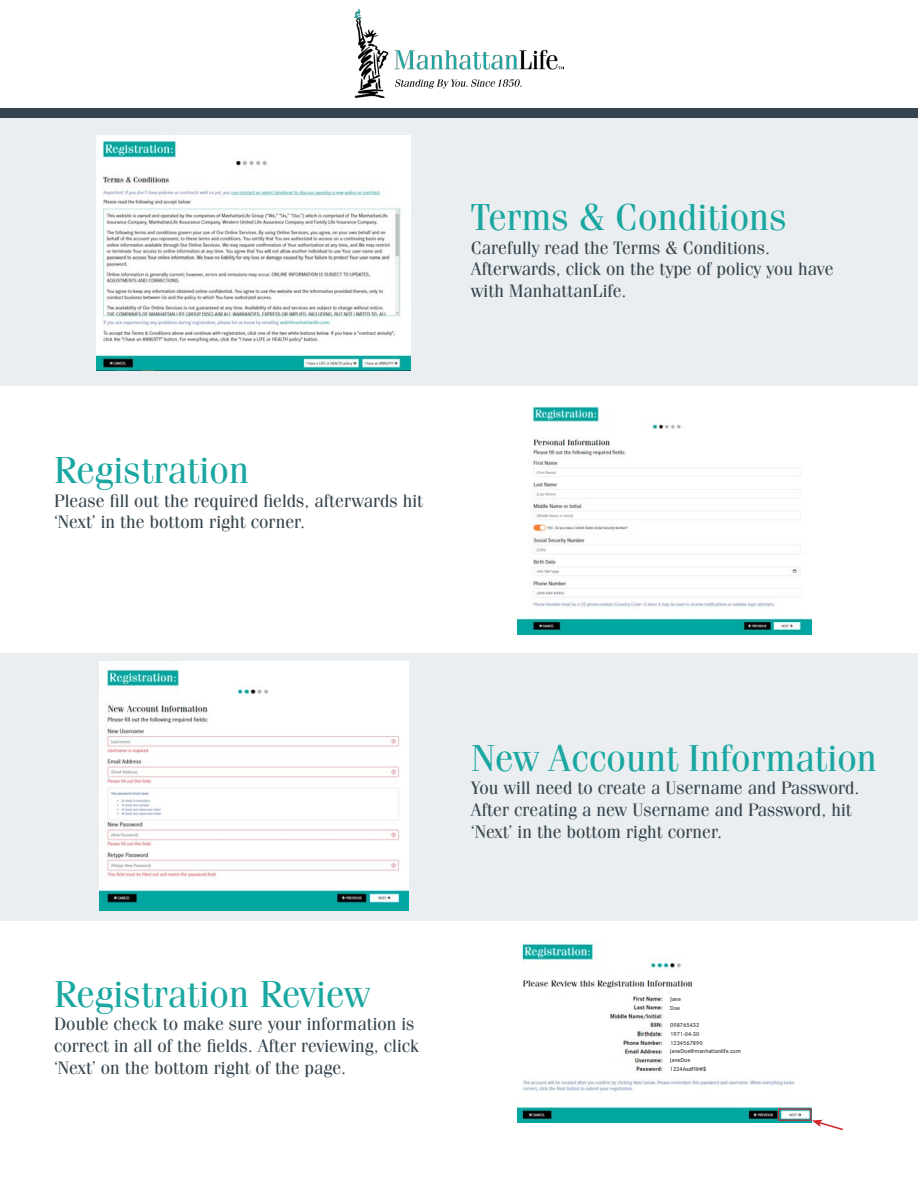
<style>
.page{position:relative;width:918px;height:1188px;background:#fff}
.page>*{position:absolute;margin:0;border:0;box-sizing:border-box;transform-origin:0 0}
.t1{font:37.5px "Fenice Pro ITC";color:#1aa7a1}
.t2{font:18px/21.6px "Fenice Pro ITC";color:#35444e}
.t3{font:500 6px "Corporate S Pro";color:#231f20}
</style>
<div class="page">
<div style="left:0;top:108px;width:918px;height:11px;background:#35444e"></div>
<img style="left:355px;top:10px;width:208px;height:88px">
<div style="left:0;top:119px;width:918px;height:267px;background:#ebeef0"></div>
<div style="left:0;top:653px;width:918px;height:268px;background:#ebeef0"></div>
<img style="left:97px;top:135px;width:314px;height:235px">
<img style="left:518px;top:406px;width:294px;height:228px">
<img style="left:99px;top:662px;width:309px;height:248px">
<img style="left:518px;top:941px;width:294px;height:182px">
<div style="left:665px;top:994px;width:84px;height:83px;background:#fff"></div>
<svg style="left:777px;top:1108px;width:66px;height:23px"></svg>
<p class="t1" style="left:471px;top:194px;width:317px">Terms &amp; Conditions</p>
<p class="t2" style="left:471px;top:237px;width:364px">Carefully read the Terms &amp; Conditions.<br>Afterwards, click on the type of policy you have with ManhattanLife.</p>
<p class="t1" style="left:54px;top:447px;width:197px">Registration</p>
<p class="t2" style="left:54px;top:489px;width:371px">Please fill out the required fields, afterwards hit ‘Next’ in the bottom right corner.</p>
<p class="t1" style="left:471px;top:735px;width:408px">New Account Information</p>
<p class="t2" style="left:471px;top:777px;width:390px">You will need to create a Username and Password.<br>After creating a new Username and Password, hit ‘Next’ in the bottom right corner.</p>
<p class="t1" style="left:54px;top:971px;width:318px">Registration Review</p>
<p class="t2" style="left:54px;top:1013px;width:367px">Double check to make sure your information is correct in all of the fields. After reviewing, click ‘Next’ on the bottom right of the page.</p>
<p class="t3" style="left:670px;top:994px;width:12px">Jane</p>
<p class="t3" style="left:670px;top:1003px;width:11px">Doe</p>
<p class="t3" style="left:670px;top:1020px;width:31px">098765432</p>
<p class="t3" style="left:670px;top:1029px;width:31px">1971-04-30</p>
<p class="t3" style="left:670px;top:1038px;width:34px">1234567890</p>
<p class="t3" style="left:670px;top:1047px;width:72px">JaneDoe@manhattanlife.com</p>
<p class="t3" style="left:670px;top:1056px;width:22px">JaneDoe</p>
<p class="t3" style="left:670px;top:1064px;width:38px">1234Asdf!@#$</p>
</div>
